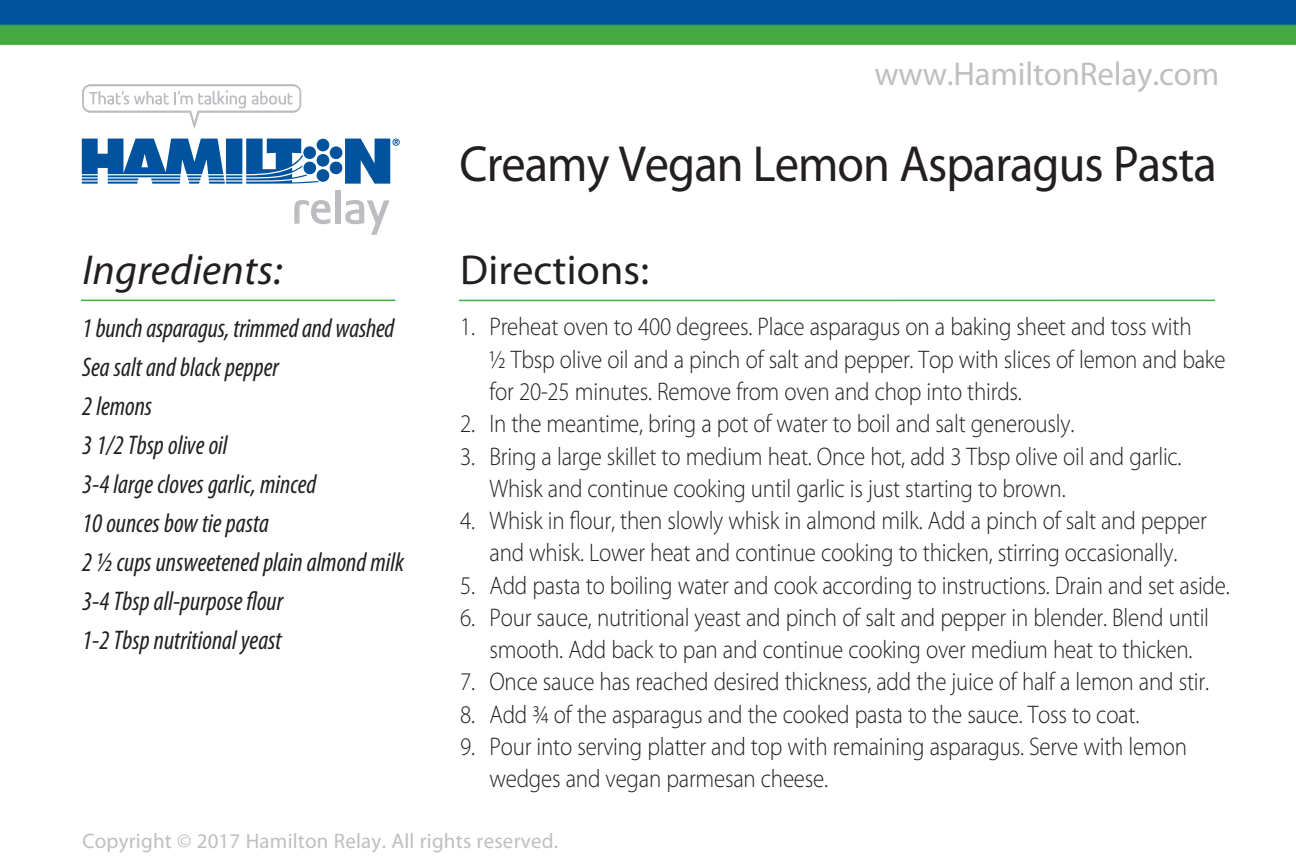
<style>
.page{position:relative;width:1296px;height:864px;background:#fff}
.page>*{position:absolute;margin:0;border:0;box-sizing:border-box;transform-origin:0 0}
.t1{font:51px "Myriad Pro";letter-spacing:-.02em;color:#231f20;scale:.95 1}
.t2{font:italic 42px "Myriad Pro";letter-spacing:.005em;color:#231f20}
.t3{font:42px "Myriad Pro";letter-spacing:.005em;color:#231f20}
.t4{font:33px "Myriad Pro";letter-spacing:-.005em;color:#bebfc2}
.t5{font:italic condensed 27px/39px "Myriad Pro";color:#231f20;scale:.96 1}
.t6{font:300 25.5px/32.1px "Myriad Pro";letter-spacing:-.01em;color:#231f20;scale:.9 1}
.t7{font:21px "Myriad Pro";letter-spacing:.01em;color:#bebfc2}
</style>
<div class="page">
<img style="left:0;top:0;width:1296px;height:46px">
<svg style="left:82px;top:139px;width:318px;height:45px"></svg>
<svg style="left:294px;top:200px;width:36px;height:24px"></svg>
<svg style="left:345px;top:200px;width:44px;height:35px"></svg>
<div style="left:336px;top:191px;width:5px;height:33px;background:#bcbdc0"></div>
<svg style="left:82px;top:84px;width:219px;height:45px"></svg>
<hr style="left:81px;top:300px;width:314px;height:1px;background:#44aa42">
<hr style="left:459px;top:300px;width:756px;height:1px;background:#44aa42">
<p class="t4" style="left:874px;top:53px;width:346px">www.HamiltonRelay.com</p>
<h1 class="t1" style="left:460px;top:132px;width:799px">Creamy Vegan Lemon Asparagus Pasta</h1>
<h2 class="t2" style="left:82px;top:244px;width:201px">Ingredients:</h2>
<h2 class="t3" style="left:460px;top:244px;width:190px">Directions:</h2>
<p class="t5" style="left:82px;top:308px;width:337px">1 bunch asparagus, trimmed and washed<br>Sea salt and black pepper<br>2 lemons<br>3 1/2 Tbsp olive oil<br>3-4 large cloves garlic, minced<br>10 ounces bow tie pasta<br>2 ½ cups unsweetened plain almond milk<br>3-4 Tbsp all-purpose flour<br>1-2 Tbsp nutritional yeast</p>
<p class="t6" style="left:489px;top:311px;width:819px;text-indent:-29px">1. Preheat oven to 400 degrees. Place asparagus on a baking sheet and toss with<br>½ Tbsp olive oil and a pinch of salt and pepper. Top with slices of lemon and bake for 20-25 minutes. Remove from oven and chop into thirds.</p>
<p class="t6" style="left:460px;top:407px;width:684px">2. In the meantime, bring a pot of water to boil and salt generously.</p>
<p class="t6" style="left:489px;top:440px;width:771px;text-indent:-29px">3. Bring a large skillet to medium heat. Once hot, add 3 Tbsp olive oil and garlic.<br>Whisk and continue cooking until garlic is just starting to brown.</p>
<p class="t6" style="left:460px;top:504px;width:831px;text-align:center">4. Whisk in flour, then slowly whisk in almond milk. Add a pinch of salt and pepper and whisk. Lower heat and continue cooking to thicken, stirring occasionally.</p>
<p class="t6" style="left:460px;top:569px;width:857px">5. Add pasta to boiling water and cook according to instructions. Drain and set aside.</p>
<p class="t6" style="left:460px;top:601px;width:834px;text-align:center">6. Pour sauce, nutritional yeast and pinch of salt and pepper in blender. Blend until smooth. Add back to pan and continue cooking over medium heat to thicken.</p>
<p class="t6" style="left:460px;top:665px;width:834px">7. Once sauce has reached desired thickness, add the juice of half a lemon and stir.</p>
<p class="t6" style="left:460px;top:698px;width:756px">8. Add ¾ of the asparagus and the cooked pasta to the sauce. Toss to coat.</p>
<p class="t6" style="left:489px;top:730px;width:776px;text-indent:-29px">9. Pour into serving platter and top with remaining asparagus. Serve with lemon wedges and vegan parmesan cheese.</p>
<p class="t7" style="left:82px;top:828px;width:477px">Copyright © 2017 Hamilton Relay. All rights reserved.</p>
</div>
